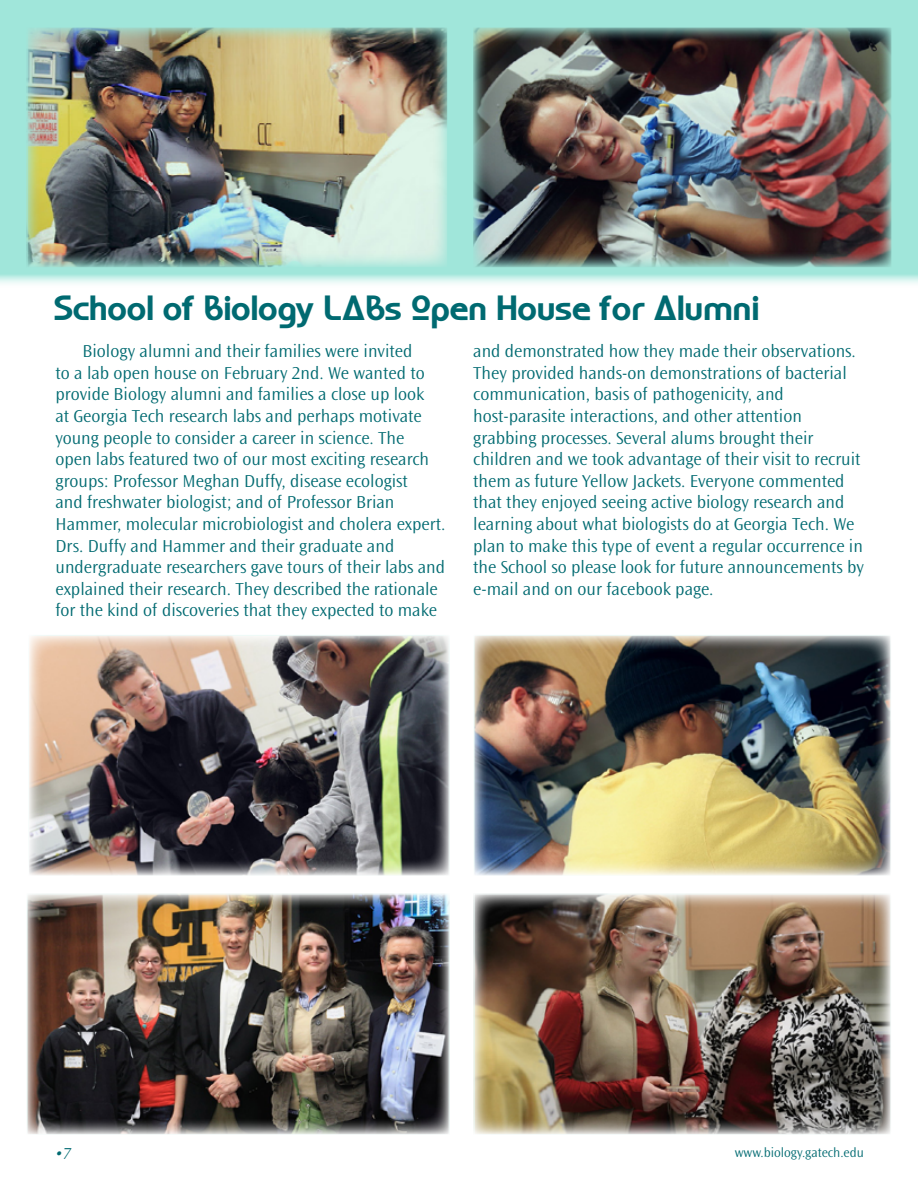
<style>
.page{position:relative;width:918px;height:1188px;background:#fff}
.page>*{position:absolute;margin:0;border:0;box-sizing:border-box;transform-origin:0 0}
.t1{font:36px "Worldof Water";color:#006a71}
.t2{font:18px/21.6px "Ocean Sans MM 310 475";color:#006a71}
.t3{font:italic 16.5px "Ocean Sans MM 310 475";color:#006a71}
.t4{font:13.5px "Ocean Sans MM 310 475";color:#006a71}
</style>
<div class="page">
<svg style="left:0;top:0;width:918px;height:284px;background:#a7e7dd"></svg>
<img style="left:474px;top:29px;width:416px;height:237px">
<div style="left:472px;top:27px;width:420px;height:241px;border:1px solid #a0e6da"></div>
<img style="left:29px;top:29px;width:417px;height:237px">
<div style="left:27px;top:27px;width:421px;height:241px;border:1px solid #a0e6da"></div>
<img style="left:30px;top:637px;width:417px;height:237px">
<div style="left:28px;top:635px;width:421px;height:241px;border:1px solid #a0e6da"></div>
<img style="left:476px;top:637px;width:413px;height:237px">
<div style="left:474px;top:635px;width:417px;height:241px;border:1px solid #a0e6da"></div>
<img style="left:29px;top:896px;width:418px;height:237px">
<div style="left:27px;top:894px;width:422px;height:241px;border:1px solid #a0e6da"></div>
<img style="left:476px;top:896px;width:413px;height:237px">
<div style="left:474px;top:894px;width:417px;height:241px;border:1px solid #a0e6da"></div>
<h1 class="t1" style="left:54px;top:295px;width:707px">School of Biology LABs Open House for Alumni</h1>
<p class="t2" style="left:56px;top:341px;width:392px;text-indent:27px">Biology alumni and their families were invited<br>to a lab open house on February 2nd. We wanted to provide Biology alumni and families a close up look<br>at Georgia Tech research labs and perhaps motivate young people to consider a career in science. The<br>open labs featured two of our most exciting research groups: Professor Meghan Duffy, disease ecologist<br>and freshwater biologist; and of Professor Brian Hammer, molecular microbiologist and cholera expert.<br>Drs. Duffy and Hammer and their graduate and undergraduate researchers gave tours of their labs and explained their research. They described the rationale for the kind of discoveries that they expected to make</p>
<p class="t2" style="left:473px;top:341px;width:392px">and demonstrated how they made their observations.<br>They provided hands-on demonstrations of bacterial communication, basis of pathogenicity, and host-parasite interactions, and other attention grabbing processes. Several alums brought their children and we took advantage of their visit to recruit them as future Yellow Jackets. Everyone commented that they enjoyed seeing active biology research and learning about what biologists do at Georgia Tech. We plan to make this type of event a regular occurrence in the School so please look for future announcements by e-mail and on our facebook page.</p>
<p class="t3" style="left:54px;top:1145px;width:21px">•7</p>
<p class="t4" style="left:735px;top:1145px;width:131px">www.biology.gatech.edu</p>
</div>
